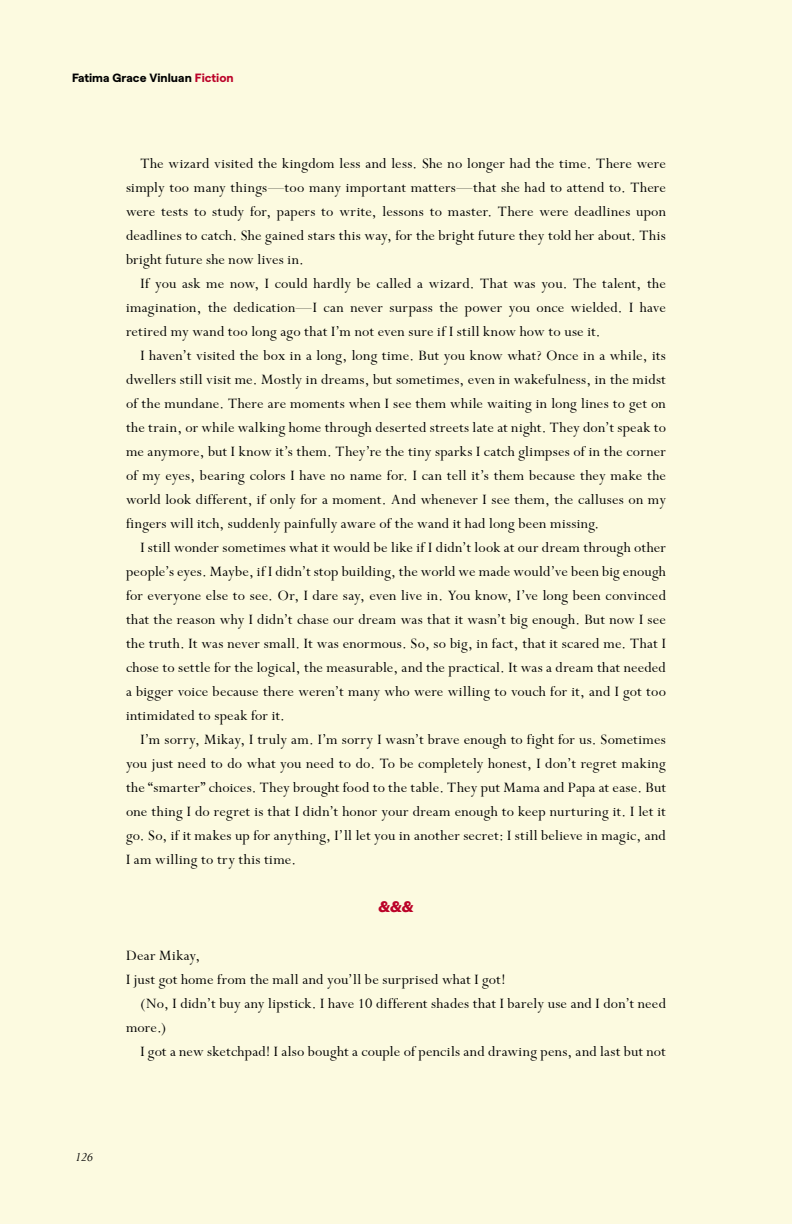
<style>
.page{position:relative;width:792px;height:1224px;background:#fcfae0}
.page>*{position:absolute;margin:0;border:0;box-sizing:border-box;transform-origin:0 0}
.t1{font:16px/24px "Perpetua";letter-spacing:.015em;color:#000;text-align:justify}
.t2{font:700 16px "Halyard Display";color:#bb0329}
.t3{font:italic 14px "Perpetua";color:#000}
.t4{font:700 12px "Matter";color:#000}
.s1{color:#bb0329}
</style>
<div class="page">
<p class="t4" style="left:72px;top:69px;width:163px">Fatima Grace Vinluan <span class="s1">Fiction</span></p>
<p class="t1" style="left:126px;top:153px;width:542px;text-indent:14px">The wizard visited the kingdom less and less. She no longer had the time. There were simply too many things—too many important matters—that she had to attend to. There were tests to study for, papers to write, lessons to master. There were deadlines upon deadlines to catch. She gained stars this way, for the bright future they told her about. This bright future she now lives in.</p>
<p class="t1" style="left:126px;top:273px;width:542px;text-indent:14px">If you ask me now, I could hardly be called a wizard. That was you. The talent, the imagination, the dedication—I can never surpass the power you once wielded. I have retired my wand too long ago that I’m not even sure if I still know how to use it.</p>
<p class="t1" style="left:126px;top:345px;width:542px;text-indent:14px">I haven’t visited the box in a long, long time. But you know what? Once in a while, its dwellers still visit me. Mostly in dreams, but sometimes, even in wakefulness, in the midst of the mundane. There are moments when I see them while waiting in long lines to get on the train, or while walking home through deserted streets late at night. They don’t speak to me anymore, but I know it’s them. They’re the tiny sparks I catch glimpses of in the corner of my eyes, bearing colors I have no name for. I can tell it’s them because they make the world look different, if only for a moment. And whenever I see them, the calluses on my fingers will itch, suddenly painfully aware of the wand it had long been missing.</p>
<p class="t1" style="left:126px;top:537px;width:542px;text-indent:14px">I still wonder sometimes what it would be like if I didn’t look at our dream through other people’s eyes. Maybe, if I didn’t stop building, the world we made would’ve been big enough for everyone else to see. Or, I dare say, even live in. You know, I’ve long been convinced that the reason why I didn’t chase our dream was that it wasn’t big enough. But now I see the truth. It was never small. It was enormous. So, so big, in fact, that it scared me. That I chose to settle for the logical, the measurable, and the practical. It was a dream that needed a bigger voice because there weren’t many who were willing to vouch for it, and I got too intimidated to speak for it.</p>
<p class="t1" style="left:126px;top:729px;width:542px;text-indent:14px">I’m sorry, Mikay, I truly am. I’m sorry I wasn’t brave enough to fight for us. Sometimes you just need to do what you need to do. To be completely honest, I don’t regret making the “smarter” choices. They brought food to the table. They put Mama and Papa at ease. But one thing I do regret is that I didn’t honor your dream enough to keep nurturing it. I let it go. So, if it makes up for anything, I’ll let you in another secret: I still believe in magic, and I am willing to try this time.</p>
<p class="t2" style="left:379px;top:895px;width:36px">&amp;&amp;&amp;</p>
<p class="t1" style="left:126px;top:945px;width:76px">Dear Mikay,</p>
<p class="t1" style="left:126px;top:969px;width:381px">I just got home from the mall and you’ll be surprised what I got!</p>
<p class="t1" style="left:140px;top:993px;width:527px">(No, I didn’t buy any lipstick. I have 10 different shades that I barely use and I don’t need</p>
<p class="t1" style="left:126px;top:1017px;width:42px">more.)</p>
<p class="t1" style="left:140px;top:1041px;width:527px">I got a new sketchpad! I also bought a couple of pencils and drawing pens, and last but not</p>
<p class="t3" style="left:75px;top:1149px;width:20px">126</p>
</div>
